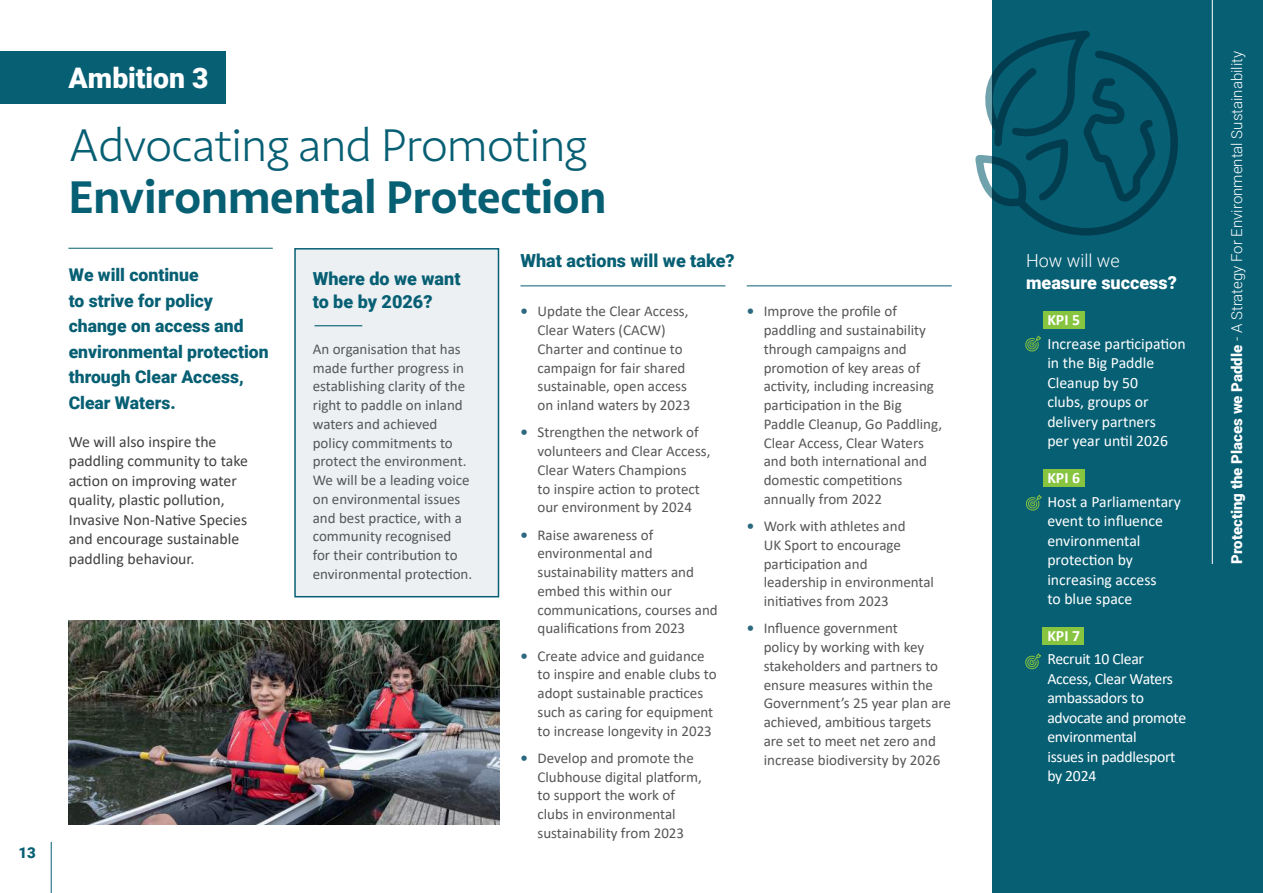
<style>
.page{position:relative;width:1263px;height:893px;background:#fff}
.page>*{position:absolute;margin:0;border:0;box-sizing:border-box;transform-origin:0 0}
.t1{font:700 45px "Highgate";letter-spacing:-.01em;color:#075f74}
.t2{font:300 45px "Highgate";letter-spacing:-.02em;color:#075f74}
.t3{font:900 28.35px "Roboto";color:#fff}
.t4{font:900 18px/22.5px "Roboto";color:#075f74}
.t5{font:900 18px "Roboto";color:#fff}
.t6{font:300 18px "Roboto";color:#fff}
.t7{font:900 17.55px/25.5px "Roboto";color:#075f74}
.t8{font:15.75px/19.5px "Calibri";letter-spacing:-.005em;color:#fff}
.t9{font:15.75px/19.5px "Calibri";color:#404041}
.t10{font:700 15.75px "Calibri";color:#fff}
.t11{font:15px/18.8px "Calibri";color:#555658}
.t12{font:300 15px "Roboto";color:#fff}
.t13{font:900 15px "Roboto";color:#075f74}
.s1{font-weight:700;color:#2c697e}
.s2{font-weight:900}
</style>
<div class="page">
<div style="left:0;top:51px;width:225px;height:52px;background:#075f74"></div>
<div style="left:295px;top:249px;width:203px;height:348px;background:#ecf0f3"></div>
<div style="left:294px;top:248px;width:205px;height:349px;border:2px solid #075f74"></div>
<hr style="left:314px;top:325px;width:48px;height:1px;background:#075f74">
<hr style="left:68px;top:248px;width:205px;height:1px;background:#075f74">
<div style="left:993px;top:0;width:270px;height:893px;background:#075f74"></div>
<div style="left:1043px;top:469px;width:41px;height:17px;background:#87c43f"></div>
<div style="left:1042px;top:628px;width:42px;height:17px;background:#87c43f"></div>
<svg style="left:1025px;top:653px;width:16px;height:17px"></svg>
<div style="left:1043px;top:311px;width:41px;height:18px;background:#87c43f"></div>
<svg style="left:1025px;top:335px;width:16px;height:17px"></svg>
<svg style="left:1026px;top:494px;width:16px;height:17px"></svg>
<svg style="left:975px;top:29px;width:203px;height:208px"></svg>
<hr style="left:520px;top:286px;width:205px;height:1px;background:#075f74">
<hr style="left:747px;top:286px;width:205px;height:1px;background:#075f74">
<img style="left:68px;top:621px;width:431px;height:204px">
<hr style="left:1212px;top:0;width:1px;height:564px;background:#fff">
<hr style="left:51px;top:842px;width:1px;height:51px;background:#075f74">
<p class="t13" style="left:18px;top:846px;width:19px">13</p>
<h2 class="t3" style="left:68px;top:66px;width:142px">Ambition 3</h2>
<h1 class="t2" style="left:68px;top:126px;width:520px">Advocating and Promoting</h1>
<h1 class="t1" style="left:68px;top:179px;width:540px">Environmental Protection</h1>
<p class="t7" style="left:69px;top:263px;width:201px">We will continue<br>to strive for policy change on access and environmental protection through Clear Access,<br>Clear Waters.</p>
<p class="t9" style="left:69px;top:431px;width:181px">We will also inspire the paddling community to take ac琀椀on on improving water quality, plas琀椀c pollu琀椀on,<br>Invasive Non-Na琀椀ve Species and encourage sustainable paddling behaviour.</p>
<p class="t4" style="left:313px;top:269px;width:149px">Where do we want to be by 2026?</p>
<p class="t11" style="left:313px;top:339px;width:161px">An organisa琀椀on that has made further progress in establishing clarity of the right to paddle on inland waters and achieved policy commitments to protect the environment.<br>We will be a leading voice on environmental issues and best prac琀椀ce, with a community recognised for their contribu琀椀on to environmental protec琀椀on.</p>
<p class="t4" style="left:520px;top:251px;width:216px">What actions will we take?</p>
<p class="t11" style="left:537px;top:302px;width:154px;text-indent:-17px"><span class="s1">•</span> Update the Clear Access,<br>Clear Waters (CACW)<br>Charter and con琀椀nue to campaign for fair shared sustainable, open access on inland waters by 2023</p>
<p class="t11" style="left:537px;top:423px;width:174px;text-indent:-17px"><span class="s1">•</span> Strengthen the network of volunteers and Clear Access,<br>Clear Waters Champions<br>to inspire ac琀椀on to protect our environment by 2024</p>
<p class="t11" style="left:537px;top:525px;width:182px;text-indent:-17px"><span class="s1">•</span> Raise awareness of environmental and sustainability ma琀琀ers and embed this within our communica琀椀ons, courses and quali昀椀ca琀椀ons from 2023</p>
<p class="t11" style="left:537px;top:646px;width:181px;text-indent:-17px"><span class="s1">•</span> Create advice and guidance to inspire and enable clubs to adopt sustainable prac琀椀ces such as caring for equipment to increase longevity in 2023</p>
<p class="t11" style="left:537px;top:748px;width:166px;text-indent:-17px"><span class="s1">•</span> Develop and promote the<br>Clubhouse digital pla琀昀orm, to support the work of clubs in environmental sustainability from 2023</p>
<p class="t11" style="left:764px;top:302px;width:180px;text-indent:-17px"><span class="s1">•</span> Improve the pro昀椀le of paddling and sustainability through campaigns and promo琀椀on of key areas of<br>ac琀椀vity, including increasing par琀椀cipa琀椀on in the Big<br>Paddle Cleanup, Go Paddling,<br>Clear Access, Clear Waters and both interna琀椀onal and domes琀椀c compe琀椀琀椀ons annually from 2022</p>
<p class="t11" style="left:764px;top:516px;width:172px;text-indent:-17px"><span class="s1">•</span> Work with athletes and<br>UK Sport to encourage<br>par琀椀cipa琀椀on and leadership in environmental ini琀椀a琀椀ves from 2023</p>
<p class="t11" style="left:764px;top:619px;width:189px;text-indent:-17px"><span class="s1">•</span> In昀氀uence government<br>policy by working with key stakeholders and partners to ensure measures within the<br>Government’s 25 year plan are achieved, ambi琀椀ous targets are set to meet net zero and increase biodiversity by 2026</p>
<p class="t6" style="left:1026px;top:248px;width:95px">How will we</p>
<p class="t5" style="left:1026px;top:275px;width:152px">measure success?</p>
<p class="t10" style="left:1047px;top:314px;width:34px">KPI 5</p>
<p class="t8" style="left:1047px;top:333px;width:140px">Increase par琀椀cipa琀椀on in the Big Paddle<br>Cleanup by 50<br>clubs, groups or delivery partners<br>per year un琀椀l 2026</p>
<p class="t10" style="left:1047px;top:472px;width:34px">KPI 6</p>
<p class="t8" style="left:1047px;top:491px;width:135px">Host a Parliamentary event to in昀氀uence environmental protec琀椀on by increasing access<br>to blue space</p>
<p class="t10" style="left:1047px;top:630px;width:34px">KPI 7</p>
<p class="t8" style="left:1047px;top:649px;width:140px">Recruit 10 Clear<br>Access, Clear Waters ambassadors to advocate and promote environmental<br>issues in paddlesport by 2024</p>
<p class="t12" style="left:1231px;top:564px;width:514px;rotate:-90deg"><span class="s2">Protecting the Places we Paddle</span> - A Strategy For Environmental Sustainability</p>
</div>
